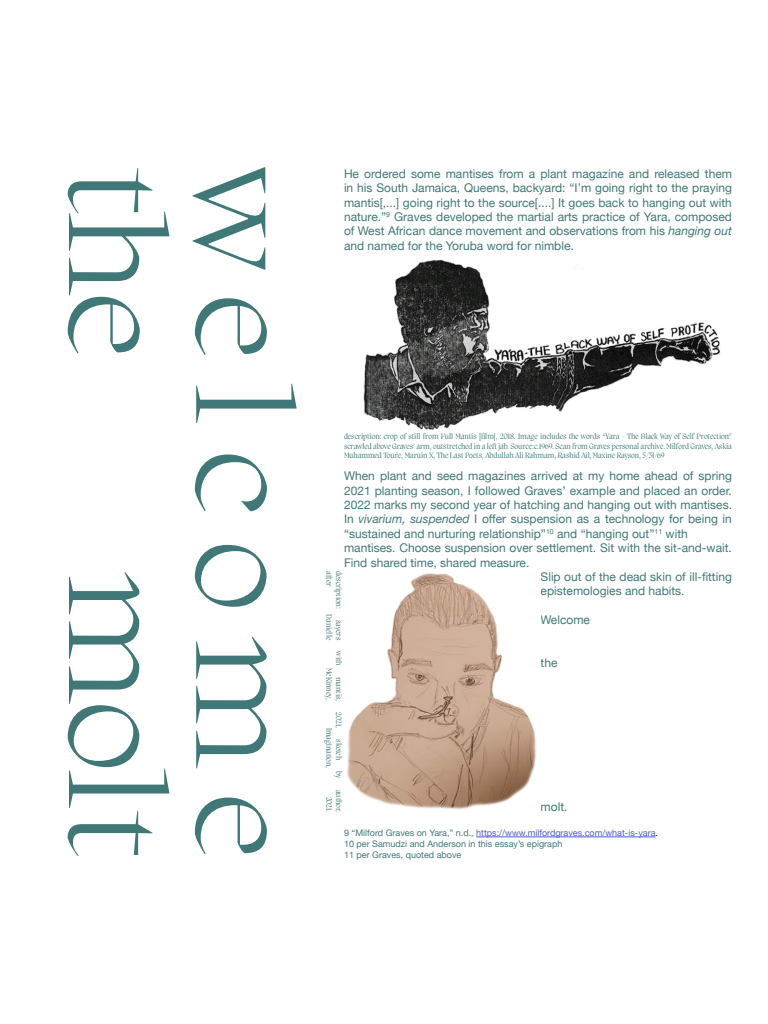
<style>
.page{position:relative;width:768px;height:1024px;background:#fff}
.page>*{position:absolute;margin:0;border:0;box-sizing:border-box;transform-origin:0 0}
.t1{font:200 132.5px "Migra";letter-spacing:.15em;color:#407878;scale:1.2 1}
.t2{font:12px/14.4px "Helvetica Neue";color:#407878;text-align:justify}
.t3{font:9px "Helvetica Neue";color:#4f5cd6}
.t4{font:9px "Helvetica Neue";color:#407878}
.t5{font:8px/9.6px "Migra";color:#407878;text-align:justify}
.s1{font-style:italic}
.s2{color:#407878}
.s3{color:#000}
</style>
<div class="page">
<hr style="left:476px;top:837px;width:180px;height:1px;background:#4f5cd6">
<img style="left:363px;top:259px;width:358px;height:171px">
<img style="left:347px;top:573px;width:189px;height:236px">
<p class="t1" style="left:206px;top:166px;width:160px;rotate:90deg">the</p>
<p class="t1" style="left:206px;top:574px;width:238px;rotate:90deg">molt</p>
<p class="t1" style="left:334px;top:166px;width:578px;rotate:90deg">welcome</p>
<p class="t2" style="left:344px;top:167px;width:390px">He ordered some mantises from a plant magazine and released them in his South Jamaica, Queens, backyard: “I’m going right to the praying mantis[,...] going right to the source[....] It goes back to hanging out with nature.”<sup>9</sup> Graves developed the martial arts practice of Yara, composed of West African dance movement and observations from his <span class="s1">hanging out </span>and named for the Yoruba word for nimble.</p>
<p class="t5" style="left:344px;top:431px;width:390px">description: crop of still from Full Mantis [film], 2018. Image includes the words “Yara - The Black Way of Self Protection” scrawled above Graves’ arm, outstretched in a left jab. Source:c.1969. Scan from Graves personal archive. Milford Graves, Askia Muhammed Touŕe, Maruin X, The Last Poets, Abdullah Ali Rahmam, Rashid Ail, Maxine Rayson, 5/31/69</p>
<p class="t2" style="left:344px;top:469px;width:390px">When plant and seed magazines arrived at my home ahead of spring 2021 planting season, I followed Graves’ example and placed an order.<br>2022 marks my second year of hatching and hanging out with mantises.<br>In <span class="s1">vivarium, suspended</span> I offer suspension as a technology for being in “sustained and nurturing relationship”<sup>10</sup> and “hanging out”<sup>11</sup> with</p>
<p class="t2" style="left:344px;top:541px;width:389px">mantises. Choose suspension over settlement. Sit with the sit-and-wait.<br>Find shared time, shared measure.</p>
<p class="t2" style="left:541px;top:570px;width:193px">Slip out of the dead skin of ill-fitting epistemologies and habits.</p>
<p class="t2" style="left:541px;top:613px;width:51px">Welcome</p>
<p class="t2" style="left:541px;top:657px;width:18px">the</p>
<p class="t5" style="left:334px;top:571px;width:17px;rotate:90deg">after</p>
<p class="t5" style="left:334px;top:614px;width:27px;rotate:90deg">Danielle</p>
<p class="t5" style="left:334px;top:668px;width:33px;rotate:90deg">McKinney,</p>
<p class="t5" style="left:334px;top:728px;width:42px;rotate:90deg">Imagination,</p>
<p class="t5" style="left:334px;top:797px;width:17px;rotate:90deg">2021.</p>
<p class="t5" style="left:344px;top:571px;width:39px;rotate:90deg">description:</p>
<p class="t5" style="left:344px;top:620px;width:21px;rotate:90deg">sayers</p>
<p class="t5" style="left:344px;top:651px;width:16px;rotate:90deg">with</p>
<p class="t5" style="left:344px;top:677px;width:26px;rotate:90deg">mantis,</p>
<p class="t5" style="left:344px;top:712px;width:17px;rotate:90deg">2021,</p>
<p class="t5" style="left:344px;top:739px;width:22px;rotate:90deg">sketch</p>
<p class="t5" style="left:344px;top:771px;width:9px;rotate:90deg">by</p>
<p class="t5" style="left:344px;top:790px;width:23px;rotate:90deg">author,</p>
<p class="t2" style="left:541px;top:801px;width:28px">molt.</p>
<p class="t3" style="left:344px;top:826px;width:316px"><span class="s2">9 “Milford Graves on Yara,” n.d.,</span> https://www.milfordgraves.com/what-is-yara<span class="s3">.</span></p>
<p class="t4" style="left:344px;top:837px;width:220px">10 per Samudzi and Anderson in this essay’s epigraph</p>
<p class="t4" style="left:344px;top:848px;width:119px">11 per Graves, quoted above</p>
</div>
